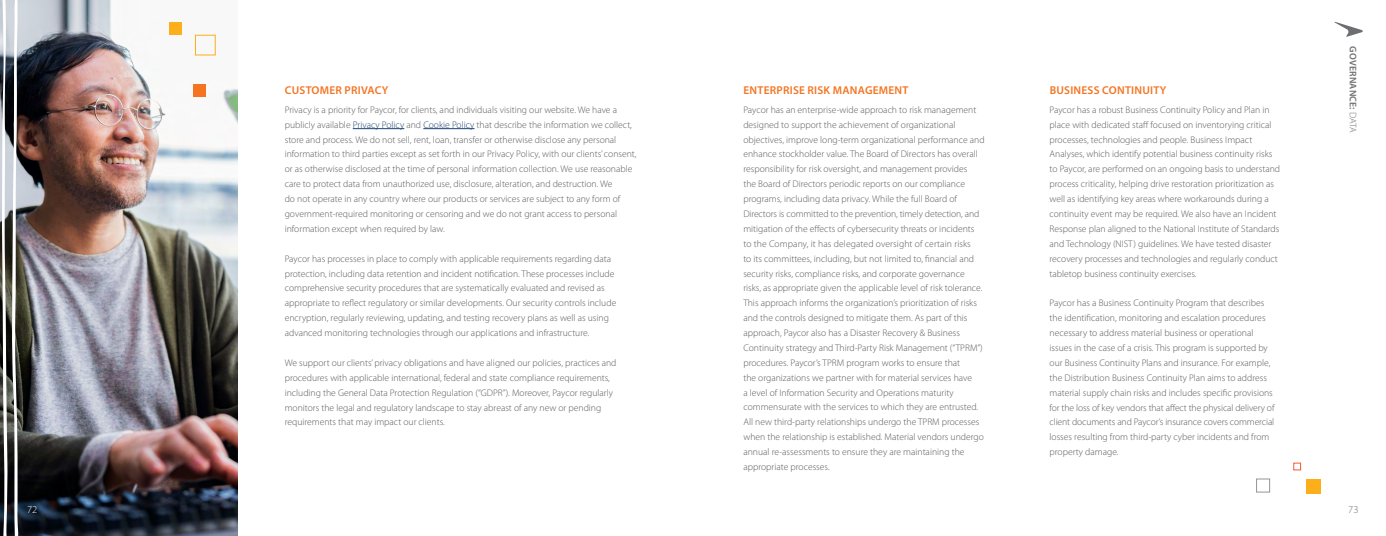
<style>
.page{position:relative;width:1386px;height:536px;background:#fff}
.page>*{position:absolute;margin:0;border:0;box-sizing:border-box;transform-origin:0 0}
.t1{font:600 11.38px "Myriad Pro";letter-spacing:.02em;color:#f47422}
.t2{font:300 10.5px "Myriad Pro";color:#6d6e71}
.t3{font:300 10.5px "Myriad Pro";color:#fff}
.t4{font:300 9.62px/14.9px "Myriad Pro";color:#58595b}
.t5{font:600 9.62px "Myriad Pro";letter-spacing:.02em;color:#6d6e71}
.s1{color:#1c4373}
.s2{font-weight:300}
</style>
<div class="page">
<img style="left:0;top:0;width:238px;height:536px">
<hr style="left:353px;top:128px;width:51px;height:1px;background:#1c4373">
<hr style="left:423px;top:128px;width:52px;height:1px;background:#1c4373">
<div style="left:169px;top:22px;width:12px;height:13px;background:#fcaf1a"></div>
<div style="left:193px;top:84px;width:12px;height:13px;background:#f47422"></div>
<div style="left:195px;top:35px;width:21px;height:20px;border:1px solid #fcaf1a"></div>
<svg style="left:1334px;top:22px;width:29px;height:15px"></svg>
<div style="left:1256px;top:478px;width:14px;height:14px;border:1px solid #939597"></div>
<div style="left:1293px;top:462px;width:8px;height:8px;border:1px solid #f15b2e"></div>
<div style="left:1307px;top:479px;width:14px;height:14px;background:#fcaf1a"></div>
<svg style="left:2px;top:0;width:16px;height:536px"></svg>
<p class="t3" style="left:27px;top:502px;width:12px">72</p>
<p class="t1" style="left:285px;top:83px;width:105px">CUSTOMER PRIVACY</p>
<p class="t4" style="left:285px;top:102px;width:353px">Privacy is a priority for Paycor, for clients, and individuals visiting our website. We have a publicly available <span class="s1">Privacy Policy</span> and <span class="s1">Cookie Policy</span> that describe the information we collect, store and process. We do not sell, rent, loan, transfer or otherwise disclose any personal information to third parties except as set forth in our Privacy Policy, with our clients’ consent, or as otherwise disclosed at the time of personal information collection. We use reasonable care to protect data from unauthorized use, disclosure, alteration, and destruction. We<br>do not operate in any country where our products or services are subject to any form of government-required monitoring or censoring and we do not grant access to personal information except when required by law.</p>
<p class="t4" style="left:285px;top:251px;width:333px">Paycor has processes in place to comply with applicable requirements regarding data protection, including data retention and incident notification. These processes include comprehensive security procedures that are systematically evaluated and revised as appropriate to reflect regulatory or similar developments. Our security controls include encryption, regularly reviewing, updating, and testing recovery plans as well as using advanced monitoring technologies through our applications and infrastructure.</p>
<p class="t4" style="left:285px;top:355px;width:333px">We support our clients’ privacy obligations and have aligned our policies, practices and procedures with applicable international, federal and state compliance requirements, including the General Data Protection Regulation (“GDPR”). Moreover, Paycor regularly monitors the legal and regulatory landscape to stay abreast of any new or pending requirements that may impact our clients.</p>
<p class="t1" style="left:744px;top:83px;width:167px">ENTERPRISE RISK MANAGEMENT</p>
<p class="t4" style="left:743px;top:102px;width:243px">Paycor has an enterprise-wide approach to risk management designed to support the achievement of organizational objectives, improve long-term organizational performance and enhance stockholder value. The Board of Directors has overall responsibility for risk oversight, and management provides<br>the Board of Directors periodic reports on our compliance programs, including data privacy. While the full Board of Directors is committed to the prevention, timely detection, and mitigation of the effects of cybersecurity threats or incidents to the Company, it has delegated oversight of certain risks<br>to its committees, including, but not limited to, financial and security risks, compliance risks, and corporate governance risks, as appropriate given the applicable level of risk tolerance.<br>This approach informs the organization’s prioritization of risks and the controls designed to mitigate them. As part of this approach, Paycor also has a Disaster Recovery &amp; Business Continuity strategy and Third-Party Risk Management (“TPRM”) procedures. Paycor’s TPRM program works to ensure that<br>the organizations we partner with for material services have<br>a level of Information Security and Operations maturity commensurate with the services to which they are entrusted.<br>All new third-party relationships undergo the TPRM processes when the relationship is established. Material vendors undergo annual re-assessments to ensure they are maintaining the appropriate processes.</p>
<p class="t1" style="left:1050px;top:83px;width:118px">BUSINESS CONTINUITY</p>
<p class="t4" style="left:1050px;top:102px;width:232px">Paycor has a robust Business Continuity Policy and Plan in place with dedicated staff focused on inventorying critical processes, technologies and people. Business Impact Analyses, which identify potential business continuity risks to Paycor, are performed on an ongoing basis to understand process criticality, helping drive restoration prioritization as well as identifying key areas where workarounds during a continuity event may be required. We also have an Incident Response plan aligned to the National Institute of Standards and Technology (NIST) guidelines. We have tested disaster recovery processes and technologies and regularly conduct tabletop business continuity exercises.</p>
<p class="t4" style="left:1050px;top:295px;width:226px">Paycor has a Business Continuity Program that describes the identification, monitoring and escalation procedures necessary to address material business or operational issues in the case of a crisis. This program is supported by our Business Continuity Plans and insurance. For example, the Distribution Business Continuity Plan aims to address material supply chain risks and includes specific provisions for the loss of key vendors that affect the physical delivery of client documents and Paycor’s insurance covers commercial losses resulting from third-party cyber incidents and from property damage.</p>
<p class="t5" style="left:1359px;top:46px;width:88px;rotate:90deg">GOVERNANCE: <span class="s2">DATA</span></p>
<p class="t2" style="left:1348px;top:502px;width:12px">73</p>
</div>
